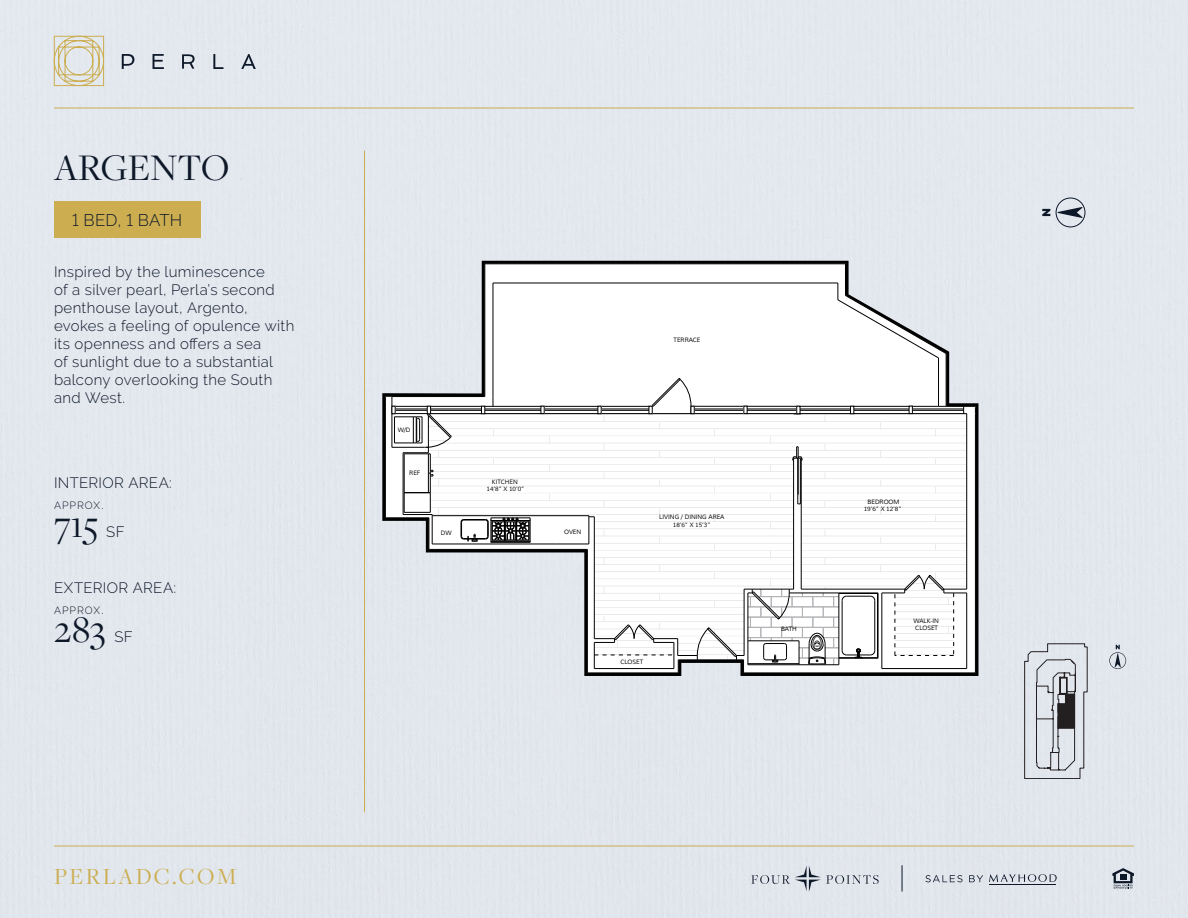
<style>
.page{position:relative;width:1188px;height:918px;background:#e3e8ee}
.page>*{position:absolute;margin:0;border:0;box-sizing:border-box;transform-origin:0 0}
.t1{font:39px "Freight Disp Pro";color:#0d1829}
.t2{font:24px "Freight Disp Pro";letter-spacing:.1em;color:#ccad50}
.Bed-Bath{font:300 16.8px "Raleway";letter-spacing:.01em;color:#0d1829}
.t3{font:300 15px/18px "Raleway";letter-spacing:.025em;color:#0d1829}
.t4{font:300 10.5px "Raleway";letter-spacing:.09em;color:#0d1829}
.t5{font:6.15px/7.4px "Muli";letter-spacing:-.01em;color:#000;text-align:center}
.s1{font-size:12px}
</style>
<div class="page">
<svg style="left:54px;top:29px;width:50px;height:57px;background:#ddd8c5"></svg>
<svg style="left:241px;top:54px;width:15px;height:15px"></svg>
<svg style="left:153px;top:54px;width:11px;height:15px"></svg>
<svg style="left:182px;top:54px;width:13px;height:15px"></svg>
<svg style="left:122px;top:54px;width:12px;height:15px"></svg>
<svg style="left:213px;top:54px;width:10px;height:15px"></svg>
<hr style="left:54px;top:108px;width:1080px;height:1px;background:#ccad50">
<hr style="left:54px;top:846px;width:1080px;height:1px;background:#ccad50">
<svg style="left:751px;top:865px;width:128px;height:27px;background:#cfd5dc"></svg>
<svg style="left:989px;top:874px;width:68px;height:8px"></svg>
<hr style="left:989px;top:884px;width:67px;height:1px;background:#0d1829">
<svg style="left:925px;top:875px;width:58px;height:7px"></svg>
<svg style="left:902px;top:865px;width:1px;height:27px"></svg>
<svg style="left:1112px;top:868px;width:22px;height:21px"></svg>
<hr style="left:364px;top:151px;width:1px;height:661px;background:#ccad50">
<div style="left:54px;top:202px;width:146px;height:36px;background:#ccad50"></div>
<svg style="left:382px;top:261px;width:596px;height:415px;background:#a5a9ad"></svg>
<svg style="left:385px;top:407px;width:312px;height:266px;background:#dfe3e8"></svg>
<svg style="left:403px;top:414px;width:333px;height:241px"></svg>
<svg style="left:392px;top:264px;width:554px;height:142px"></svg>
<svg style="left:736px;top:407px;width:239px;height:266px"></svg>
<hr style="left:587px;top:549px;width:1px;height:124px;background:#000">
<hr style="left:493px;top:283px;width:345px;height:1px;background:#000">
<hr style="left:485px;top:264px;width:360px;height:1px;background:#000">
<hr style="left:975px;top:414px;width:1px;height:259px;background:#000">
<hr style="left:966px;top:414px;width:1px;height:175px;background:#000">
<hr style="left:587px;top:673px;width:91px;height:1px;background:#000">
<hr style="left:801px;top:460px;width:1px;height:129px;background:#000">
<hr style="left:793px;top:460px;width:1px;height:129px;background:#000">
<hr style="left:432px;top:544px;width:124px;height:1px;background:#000">
<svg style="left:792px;top:447px;width:11px;height:58px"></svg>
<hr style="left:429px;top:549px;width:158px;height:1px;background:#000">
<hr style="left:556px;top:544px;width:33px;height:1px;background:#000">
<svg style="left:589px;top:516px;width:5px;height:28px"></svg>
<svg style="left:461px;top:518px;width:70px;height:25px"></svg>
<hr style="left:432px;top:515px;width:157px;height:1px;background:#000">
<hr style="left:594px;top:517px;width:1px;height:122px;background:#000">
<hr style="left:429px;top:518px;width:1px;height:31px;background:#000">
<hr style="left:493px;top:283px;width:1px;height:114px;background:#000">
<hr style="left:485px;top:264px;width:1px;height:133px;background:#000">
<hr style="left:845px;top:264px;width:1px;height:31px;background:#000">
<svg style="left:838px;top:283px;width:108px;height:75px"></svg>
<hr style="left:938px;top:358px;width:1px;height:48px;background:#000">
<hr style="left:946px;top:354px;width:1px;height:52px;background:#000">
<hr style="left:691px;top:406px;width:248px;height:1px;background:#000">
<hr style="left:392px;top:406px;width:101px;height:1px;background:#000">
<hr style="left:493px;top:406px;width:159px;height:1px;background:#000">
<hr style="left:691px;top:409px;width:273px;height:1px;background:#000">
<hr style="left:392px;top:409px;width:260px;height:1px;background:#000">
<hr style="left:691px;top:410px;width:273px;height:1px;background:#000">
<hr style="left:392px;top:410px;width:260px;height:1px;background:#000">
<hr style="left:801px;top:413px;width:166px;height:1px;background:#000">
<svg style="left:938px;top:406px;width:38px;height:8px"></svg>
<hr style="left:428px;top:413px;width:366px;height:1px;background:#000">
<hr style="left:744px;top:673px;width:231px;height:1px;background:#000">
<hr style="left:392px;top:396px;width:93px;height:1px;background:#000">
<svg style="left:594px;top:575px;width:373px;height:98px"></svg>
<svg style="left:909px;top:406px;width:4px;height:8px"></svg>
<svg style="left:850px;top:406px;width:4px;height:8px"></svg>
<svg style="left:744px;top:406px;width:3px;height:8px"></svg>
<svg style="left:793px;top:406px;width:9px;height:9px"></svg>
<svg style="left:649px;top:378px;width:45px;height:36px"></svg>
<svg style="left:541px;top:406px;width:3px;height:8px"></svg>
<svg style="left:385px;top:396px;width:67px;height:148px"></svg>
<svg style="left:481px;top:406px;width:4px;height:8px"></svg>
<svg style="left:598px;top:406px;width:3px;height:8px"></svg>
<svg style="left:1109px;top:645px;width:17px;height:24px"></svg>
<svg style="left:1025px;top:644px;width:62px;height:135px;background:#c4c7cc"></svg>
<svg style="left:1056px;top:198px;width:29px;height:29px"></svg>
<svg style="left:1042px;top:209px;width:8px;height:7px"></svg>
<p class="t1" style="left:54px;top:142px;width:177px">ARGENTO</p>
<p class="Bed-Bath" style="left:72px;top:210px;width:112px">1 BED, 1 BATH</p>
<p class="t3" style="left:54px;top:263px;width:242px">Inspired by the luminescence<br>of a silver pearl, Perla’s second penthouse layout, Argento, evokes a feeling of opulence with its openness and offers a sea<br>of sunlight due to a substantial balcony overlooking the South and West.</p>
<p class="t3" style="left:54px;top:474px;width:119px">INTERIOR AREA:</p>
<p class="t4" style="left:54px;top:499px;width:51px">APPROX<span class="s1">.</span></p>
<p class="t1" style="left:54px;top:500px;width:46px">715</p>
<p class="t3" style="left:106px;top:523px;width:20px">SF</p>
<p class="t3" style="left:54px;top:579px;width:124px">EXTERIOR AREA:</p>
<p class="t4" style="left:54px;top:604px;width:51px">APPROX<span class="s1">.</span></p>
<p class="t1" style="left:54px;top:605px;width:53px">283</p>
<p class="t3" style="left:114px;top:628px;width:20px">SF</p>
<h2 class="t2" style="left:54px;top:861px;width:184px">PERLADC.COM</h2>
<p class="t5" style="left:398px;top:427px;width:14px">W/D</p>
<p class="t5" style="left:409px;top:470px;width:13px">REF</p>
<p class="t5" style="left:487px;top:478px;width:39px">KITCHEN<br>14’8” X 10’0”</p>
<p class="t5" style="left:441px;top:529px;width:12px">DW</p>
<p class="t5" style="left:564px;top:528px;width:19px">OVEN</p>
<p class="t5" style="left:674px;top:336px;width:28px">TERRACE</p>
<p class="t5" style="left:659px;top:514px;width:67px">LIVING / DINING AREA<br>18’6” X 15’3”</p>
<p class="t5" style="left:620px;top:659px;width:24px">CLOSET</p>
<p class="t5" style="left:781px;top:625px;width:17px">BATH</p>
<p class="t5" style="left:864px;top:498px;width:39px">BEDROOM<br>19’6” X 12’8”</p>
<p class="t5" style="left:913px;top:617px;width:27px;text-align:left">WALK-IN<br>CLOSET</p>
</div>
